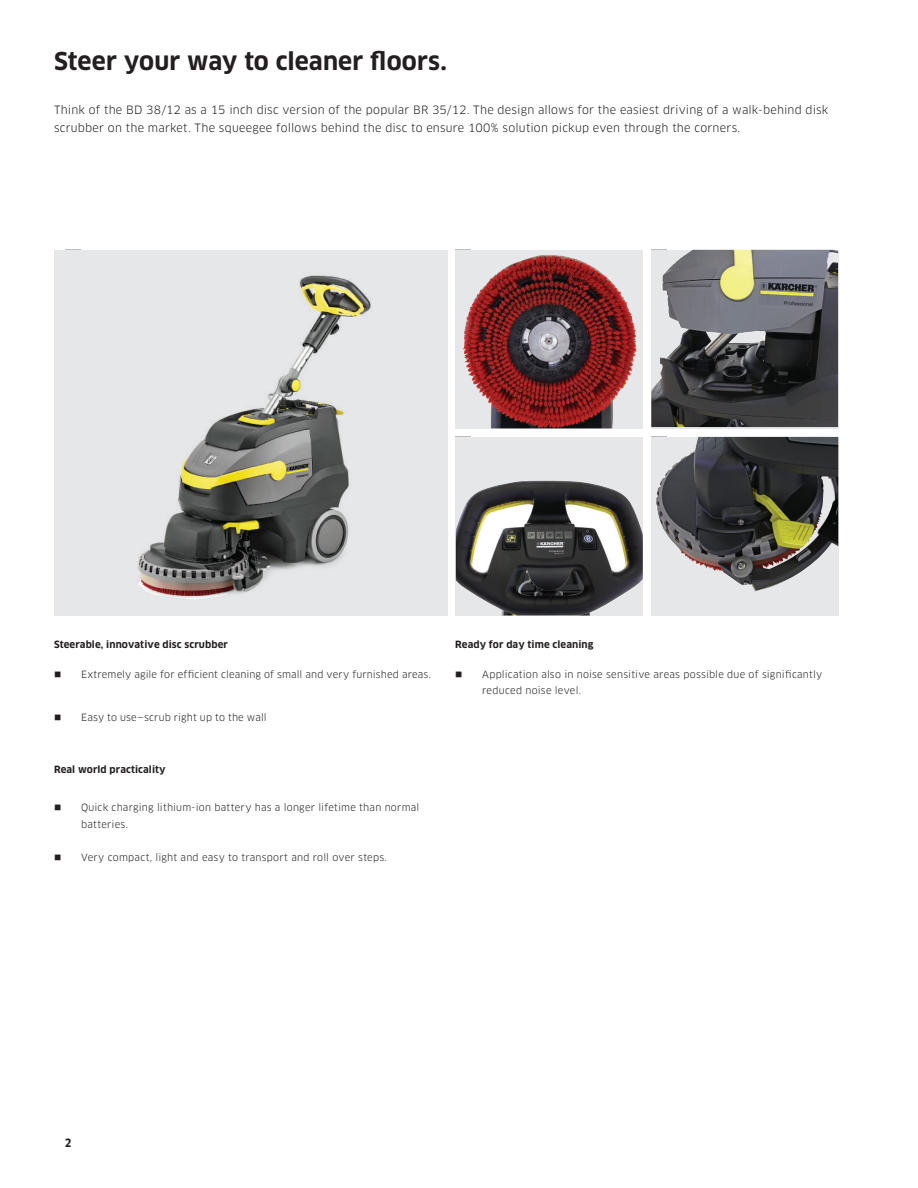
<style>
.page{position:relative;width:918px;height:1188px;background:#fff}
.page>*{position:absolute;margin:0;border:0;box-sizing:border-box;transform-origin:0 0}
.t1{font:700 24px "Clan Pro";letter-spacing:.005em;color:#231f20}
.Body_Copy{font:11.25px/18px "Clan Pro";letter-spacing:.015em;color:#231f20}
.t2{font:700 11.25px "Clan Pro Narr";color:#231f20}
.Table_content_Acc_le{font:9.75px/16.5px "Clan Pro";letter-spacing:.02em;color:#231f20}
.Table_content_Acc_le-2{font:700 9.75px "Clan Pro";letter-spacing:.01em;color:#231f20}
</style>
<div class="page">
<div style="left:456px;top:437px;width:187px;height:178px;background:#e6e7e9"></div>
<svg style="left:651px;top:437px;width:187px;height:179px;background:#757572"></svg>
<svg style="left:651px;top:250px;width:187px;height:178px;background:#595a59"></svg>
<div style="left:456px;top:250px;width:187px;height:178px;background:#e6e7e9"></div>
<div style="left:54px;top:250px;width:393px;height:365px;background:#e6e7e9"></div>
<img style="left:309px;top:275px;width:62px;height:291px">
<img style="left:138px;top:276px;width:183px;height:324px">
<img style="left:463px;top:264px;width:174px;height:164px">
<img style="left:456px;top:480px;width:187px;height:136px">
<img style="left:656px;top:437px;width:42px;height:125px">
<img style="left:653px;top:250px;width:40px;height:138px">
<p class="t1" style="left:54px;top:47px;width:394px">Steer your way to cleaner floors.</p>
<p class="Body_Copy" style="left:54px;top:101px;width:776px">Think of the BD 38/12 as a 15 inch disc version of the popular BR 35/12. The design allows for the easiest driving of a walk-behind disk scrubber on the market. The squeegee follows behind the disc to ensure 100% solution pickup even through the corners.</p>
<p class="Table_content_Acc_le-2" style="left:54px;top:639px;width:175px">Steerable, innovative disc scrubber</p>
<p class="Table_content_Acc_le" style="left:54px;top:666px;width:378px">■ Extremely agile for efficient cleaning of small and very furnished areas.</p>
<p class="Table_content_Acc_le" style="left:54px;top:709px;width:214px">■ Easy to use—scrub right up to the wall</p>
<p class="Table_content_Acc_le-2" style="left:54px;top:764px;width:113px">Real world practicality</p>
<p class="Table_content_Acc_le" style="left:81px;top:800px;width:340px;text-indent:-27px">■ Quick charging lithium-ion battery has a longer lifetime than normal batteries.</p>
<p class="Table_content_Acc_le" style="left:54px;top:849px;width:334px">■ Very compact, light and easy to transport and roll over steps.</p>
<p class="Table_content_Acc_le-2" style="left:455px;top:639px;width:140px">Ready for day time cleaning</p>
<p class="Table_content_Acc_le" style="left:482px;top:666px;width:342px;text-indent:-27px">■ Application also in noise sensitive areas possible due of significantly reduced noise level.</p>
<p class="t2" style="left:65px;top:1137px;width:8px">2</p>
</div>
